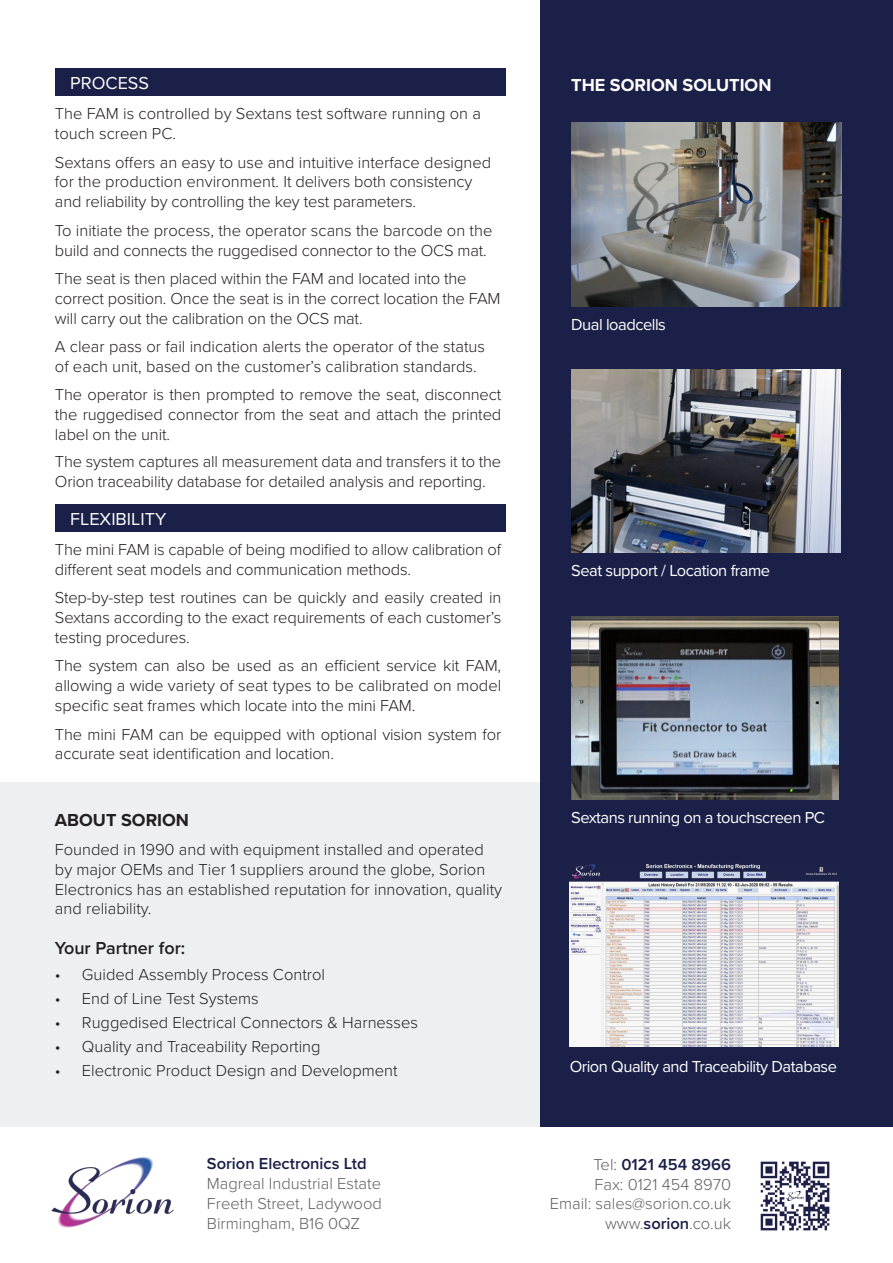
<style>
.page{position:relative;width:893px;height:1263px;background:#fff}
.page>*{position:absolute;margin:0;border:0;box-sizing:border-box;transform-origin:0 0}
.t1{font:18px "Proxima Nova";color:#fff}
.t2{font:700 18px "Proxima Nova";color:#fff}
.t3{font:600 18px "Proxima Nova";color:#231f20}
.t4{font:700 18px "Proxima Nova";color:#231f20}
.t5{font:300 16.5px/19.8px "Proxima Nova";letter-spacing:-.01em;color:#231f20}
.t6{font:300 16.5px "Proxima Nova";color:#606060}
.t7{font:16.5px "Proxima Nova";letter-spacing:-.03em;color:#fff}
.t8{font:600 16.5px "Proxima Nova";color:#1a1f47}
.s1{font-weight:300;color:#606060}
.s2{font-weight:600;color:#1a1f47}
</style>
<div class="page">
<div style="left:0;top:782px;width:893px;height:345px;background:#edeff0"></div>
<div style="left:540px;top:0;width:353px;height:1127px;background:#1b2048"></div>
<img style="left:571px;top:617px;width:268px;height:182px">
<img style="left:570px;top:863px;width:269px;height:183px">
<img style="left:571px;top:123px;width:270px;height:184px">
<img style="left:760px;top:1161px;width:70px;height:70px">
<img style="left:51px;top:1157px;width:123px;height:71px">
<div style="left:55px;top:68px;width:450px;height:28px;background:#1b2048"></div>
<img style="left:572px;top:370px;width:269px;height:182px">
<div style="left:55px;top:504px;width:450px;height:28px;background:#1b2048"></div>
<p class="t1" style="left:70px;top:70px;width:80px">PROCESS</p>
<p class="t5" style="left:55px;top:103px;width:428px">The FAM is controlled by Sextans test software running on a touch screen PC.</p>
<p class="t5" style="left:55px;top:151px;width:438px">Sextans offers an easy to use and intuitive interface designed for the production environment. It delivers both consistency and reliability by controlling the key test parameters.</p>
<p class="t5" style="left:55px;top:219px;width:439px">To initiate the process, the operator scans the barcode on the build and connects the ruggedised connector to the OCS mat.</p>
<p class="t5" style="left:55px;top:268px;width:447px">The seat is then placed within the FAM and located into the correct position. Once the seat is in the correct location the FAM will carry out the calibration on the OCS mat.</p>
<p class="t5" style="left:55px;top:336px;width:432px">A clear pass or fail indication alerts the operator of the status of each unit, based on the customer’s calibration standards.</p>
<p class="t5" style="left:55px;top:384px;width:448px;text-align:justify">The operator is then prompted to remove the seat, disconnect the ruggedised connector from the seat and attach the printed label on the unit.</p>
<p class="t5" style="left:55px;top:451px;width:448px">The system captures all measurement data and transfers it to the<br>Orion traceability database for detailed analysis and reporting.</p>
<p class="t1" style="left:70px;top:505px;width:97px">FLEXIBILITY</p>
<p class="t5" style="left:55px;top:539px;width:448px">The mini FAM is capable of being modified to allow calibration of different seat models and communication methods.</p>
<p class="t5" style="left:55px;top:587px;width:448px;text-align:justify">Step-by-step test routines can be quickly and easily created in Sextans according to the exact requirements of each customer’s testing procedures.</p>
<p class="t5" style="left:55px;top:655px;width:448px;text-align:justify">The system can also be used as an efficient service kit FAM, allowing a wide variety of seat types to be calibrated on model specific seat frames which locate into the mini FAM.</p>
<p class="t5" style="left:55px;top:723px;width:448px">The mini FAM can be equipped with optional vision system for accurate seat identification and location.</p>
<p class="t4" style="left:55px;top:807px;width:136px">ABOUT SORION</p>
<p class="t5" style="left:55px;top:839px;width:449px">Founded in 1990 and with equipment installed and operated by major OEMs and Tier 1 suppliers around the globe, Sorion Electronics has an established reputation for innovation, quality and reliability.</p>
<p class="t3" style="left:55px;top:934px;width:132px">Your Partner for:</p>
<p class="t5" style="left:55px;top:963px;width:272px">• Guided Assembly Process Control</p>
<p class="t5" style="left:55px;top:987px;width:205px">• End of Line Test Systems</p>
<p class="t5" style="left:55px;top:1011px;width:365px">• Ruggedised Electrical Connectors &amp; Harnesses</p>
<p class="t5" style="left:55px;top:1035px;width:267px">• Quality and Traceability Reporting</p>
<p class="t5" style="left:55px;top:1059px;width:344px">• Electronic Product Design and Development</p>
<p class="t8" style="left:207px;top:1151px;width:161px">Sorion Electronics Ltd</p>
<p class="t6" style="left:207px;top:1171px;width:176px">Magreal Industrial Estate</p>
<p class="t6" style="left:207px;top:1191px;width:176px">Freeth Street, Ladywood</p>
<p class="t6" style="left:207px;top:1211px;width:155px">Birmingham, B16 0QZ</p>
<p class="t2" style="left:571px;top:71px;width:202px">THE SORION SOLUTION</p>
<p class="t7" style="left:571px;top:312px;width:96px">Dual loadcells</p>
<p class="t7" style="left:571px;top:559px;width:200px">Seat support / Location frame</p>
<p class="t7" style="left:571px;top:805px;width:255px">Sextans running on a touchscreen PC</p>
<p class="t7" style="left:570px;top:1054px;width:269px">Orion Quality and Traceability Database</p>
<p class="t8" style="left:593px;top:1152px;width:139px"><span class="s1">Tel:</span> 0121 454 8966</p>
<p class="t6" style="left:594px;top:1172px;width:138px">Fax: 0121 454 8970</p>
<p class="t6" style="left:550px;top:1191px;width:183px">Email: sales@sorion.co.uk</p>
<p class="t6" style="left:605px;top:1211px;width:127px">www.<span class="s2">sorion</span>.co.uk</p>
</div>
